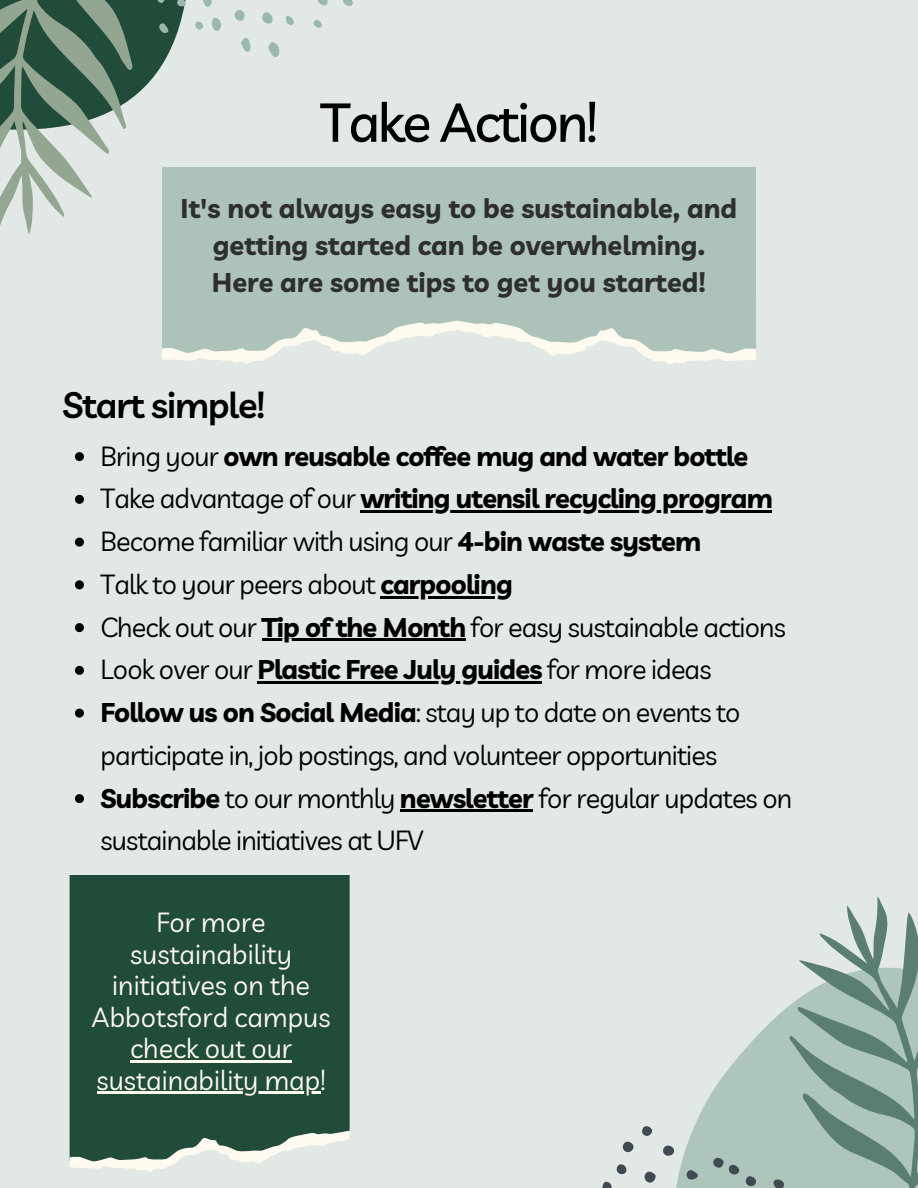
<style>
.page{position:relative;width:918px;height:1188px;background:#e1e8e5}
.page>*{position:absolute;margin:0;border:0;box-sizing:border-box;transform-origin:0 0}
.t1{font:500 54px "Livvic";letter-spacing:-.04em;color:#000}
.t2{font:600 36px "Livvic";letter-spacing:-.03em;color:#000}
.t3{font:27px/42.8px "Livvic";letter-spacing:-.03em;color:#000}
.t4{font:700 27px/37.2px "Livvic";color:#2e2e2e;text-align:center}
.t5{font:27px/31.5px "Livvic";color:#fffaef;text-align:center}
.s1{font-weight:700}
</style>
<div class="page">
<svg style="left:676px;top:1049px;width:69px;height:139px;fill:#adc5bb"></svg>
<svg style="left:268px;top:42px;width:11px;height:15px"></svg>
<svg style="left:317px;top:0;width:11px;height:5px"></svg>
<svg style="left:241px;top:37px;width:9px;height:15px"></svg>
<svg style="left:262px;top:12px;width:11px;height:12px"></svg>
<svg style="left:234px;top:10px;width:11px;height:11px"></svg>
<svg style="left:343px;top:0;width:10px;height:6px"></svg>
<svg style="left:286px;top:16px;width:8px;height:9px"></svg>
<svg style="left:313px;top:20px;width:9px;height:8px"></svg>
<svg style="left:644px;top:1171px;width:12px;height:12px"></svg>
<svg style="left:622px;top:1141px;width:12px;height:12px"></svg>
<svg style="left:663px;top:1145px;width:12px;height:11px"></svg>
<svg style="left:685px;top:1169px;width:14px;height:12px"></svg>
<svg style="left:642px;top:1126px;width:11px;height:10px"></svg>
<svg style="left:712px;top:1156px;width:33px;height:31px"></svg>
<svg style="left:602px;top:1164px;width:25px;height:24px"></svg>
<svg style="left:0;top:0;width:221px;height:235px"></svg>
<svg style="left:75px;top:452px;width:9px;height:9px"></svg>
<svg style="left:75px;top:495px;width:9px;height:9px"></svg>
<hr style="left:361px;top:511px;width:411px;height:2px;background:#000">
<svg style="left:75px;top:538px;width:9px;height:9px"></svg>
<svg style="left:75px;top:580px;width:9px;height:9px"></svg>
<hr style="left:380px;top:596px;width:132px;height:2px;background:#000">
<svg style="left:75px;top:623px;width:9px;height:9px"></svg>
<hr style="left:262px;top:639px;width:203px;height:2px;background:#000">
<svg style="left:75px;top:666px;width:9px;height:9px"></svg>
<hr style="left:258px;top:682px;width:284px;height:2px;background:#000">
<svg style="left:75px;top:709px;width:9px;height:9px"></svg>
<svg style="left:75px;top:794px;width:9px;height:9px"></svg>
<hr style="left:400px;top:810px;width:133px;height:2px;background:#000">
<div style="left:162px;top:167px;width:594px;height:144px;background:#adc3b9"></div>
<svg style="left:162px;top:311px;width:594px;height:54px"></svg>
<svg style="left:745px;top:896px;width:173px;height:292px;fill:#adc5bb"></svg>
<div style="left:70px;top:875px;width:280px;height:256px;background:#214c3a"></div>
<svg style="left:70px;top:1131px;width:280px;height:41px"></svg>
<hr style="left:130px;top:1060px;width:162px;height:3px;background:#fffaef">
<hr style="left:97px;top:1092px;width:223px;height:2px;background:#fffaef">
<h1 class="t1" style="left:320px;top:88px;width:279px">Take Action!</h1>
<p class="t4" style="left:181px;top:189px;width:558px">It's not always easy to be sustainable, and getting started can be overwhelming.<br>Here are some tips to get you started!</p>
<h2 class="t2" style="left:62px;top:382px;width:204px">Start simple!</h2>
<p class="t3" style="left:101px;top:434px;width:693px">Bring your <span class="s1">own reusable coffee mug and water bottle </span>Take advantage of our <span class="s1">writing utensil recycling program </span>Become familiar with using our <span class="s1">4-bin waste system<br></span>Talk to your peers about <span class="s1">carpooling<br></span>Check out our <span class="s1">Tip of the Month</span> for easy sustainable actions Look over our <span class="s1">Plastic Free July guides</span> for more ideas <span class="s1">Follow us on Social Media</span>: stay up to date on events to participate in, job postings, and volunteer opportunities <span class="s1">Subscribe</span> to our monthly <span class="s1">newsletter</span> for regular updates on sustainable initiatives at UFV</p>
<p class="t5" style="left:92px;top:906px;width:241px">For more sustainability initiatives on the<br>Abbotsford campus check out our sustainability map!</p>
</div>
